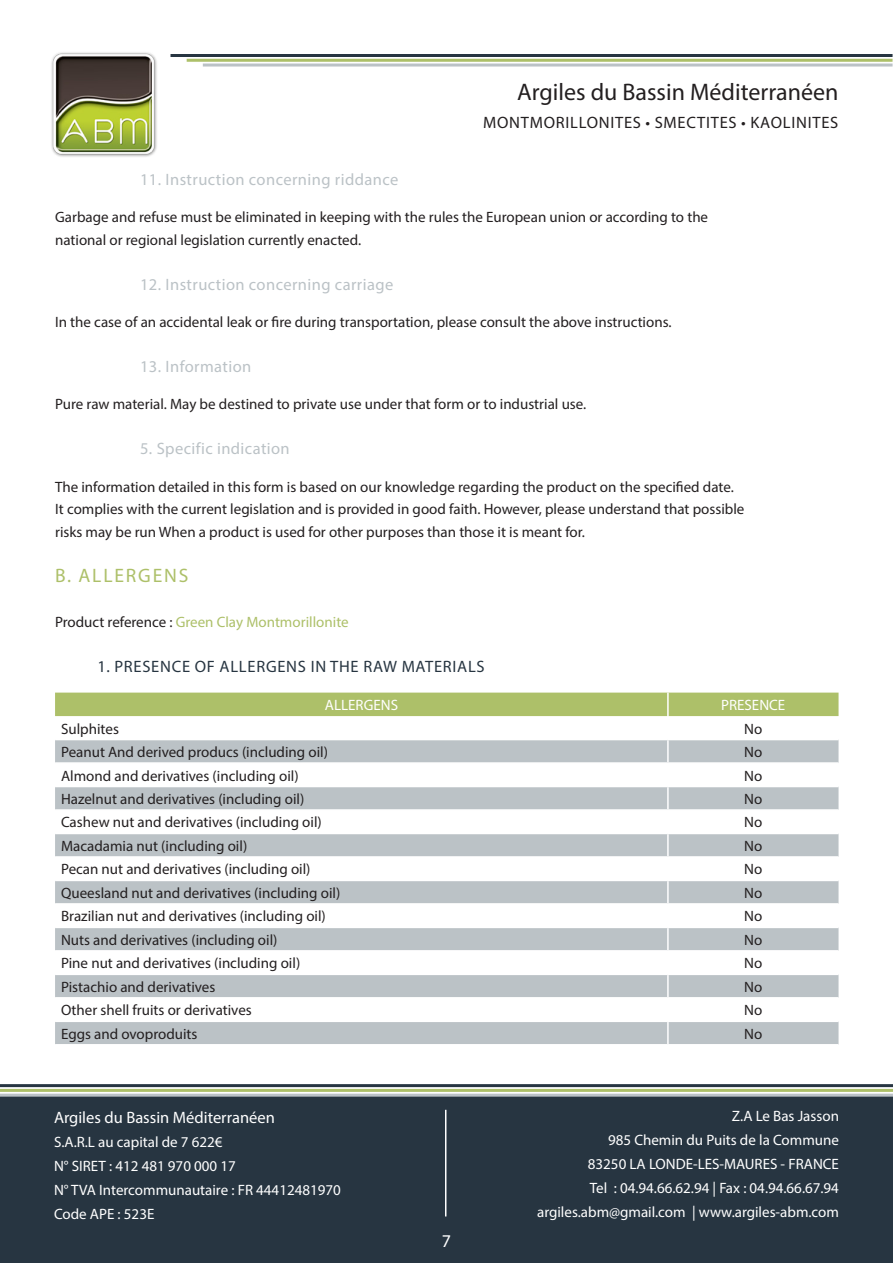
<style>
.page{position:relative;width:893px;height:1263px;background:#fff}
.page>*{position:absolute;margin:0;border:0;box-sizing:border-box;transform-origin:0 0}
.t1{font:24px "Myriad Pro";color:#231f20}
.t2{font:19.5px "Myriad Pro";letter-spacing:.095em;color:#adc069}
.t3{font:18px "Myriad Pro";color:#fff}
.t4{font:16.5px "Myriad Pro";letter-spacing:.025em;color:#bbc2c6}
.t5{font:16.5px "Myriad Pro";letter-spacing:.045em;color:#273541}
.t6{font:16.5px "Myriad Pro";letter-spacing:.045em;color:#231f20}
.t7{font:16.5px "Myriad Pro";color:#fff}
.t8{font:15px/22.5px "Myriad Pro";color:#231f20}
.t9{font:15px/24px "Myriad Pro";color:#fff}
.t10{font:15px "Myriad Pro";color:#adc069}
.s1{color:#231f20}
</style>
<div class="page">
<div style="left:0;top:1094px;width:893px;height:169px;background:#273541"></div>
<hr style="left:0;top:1084px;width:893px;height:3px;background:#273541">
<hr style="left:0;top:1089px;width:893px;height:3px;background:#adc069">
<hr style="left:0;top:1094px;width:893px;height:3px;background:#bbc2c6">
<img style="left:51px;top:52px;width:106px;height:105px">
<hr style="left:171px;top:54px;width:721px;height:3px;background:#273541">
<hr style="left:187px;top:59px;width:705px;height:3px;background:#adc069">
<hr style="left:203px;top:64px;width:689px;height:3px;background:#bbc2c6">
<hr style="left:445px;top:1110px;width:1px;height:106px;background:#fff">
<div style="left:55px;top:693px;width:783px;height:23px;background:#adc069"></div>
<svg style="left:55px;top:740px;width:783px;height:304px;fill:#bbc2c6"></svg>
<hr style="left:667px;top:693px;width:2px;height:23px;background:#fff">
<hr style="left:667px;top:740px;width:2px;height:22px;background:#fff">
<hr style="left:55px;top:762px;width:613px;height:2px;background:#fff">
<hr style="left:668px;top:762px;width:170px;height:2px;background:#fff">
<hr style="left:667px;top:764px;width:2px;height:22px;background:#fff">
<hr style="left:55px;top:786px;width:613px;height:1px;background:#fff">
<hr style="left:668px;top:786px;width:170px;height:1px;background:#fff">
<hr style="left:667px;top:787px;width:2px;height:22px;background:#fff">
<hr style="left:55px;top:809px;width:613px;height:2px;background:#fff">
<hr style="left:668px;top:809px;width:170px;height:2px;background:#fff">
<hr style="left:667px;top:811px;width:2px;height:22px;background:#fff">
<hr style="left:55px;top:833px;width:613px;height:1px;background:#fff">
<hr style="left:668px;top:833px;width:170px;height:1px;background:#fff">
<hr style="left:667px;top:834px;width:2px;height:22px;background:#fff">
<hr style="left:55px;top:856px;width:613px;height:2px;background:#fff">
<hr style="left:668px;top:856px;width:170px;height:2px;background:#fff">
<hr style="left:667px;top:858px;width:2px;height:22px;background:#fff">
<hr style="left:55px;top:880px;width:613px;height:1px;background:#fff">
<hr style="left:668px;top:880px;width:170px;height:1px;background:#fff">
<hr style="left:667px;top:881px;width:2px;height:22px;background:#fff">
<hr style="left:55px;top:903px;width:613px;height:2px;background:#fff">
<hr style="left:668px;top:903px;width:170px;height:2px;background:#fff">
<hr style="left:667px;top:905px;width:2px;height:22px;background:#fff">
<hr style="left:55px;top:927px;width:613px;height:1px;background:#fff">
<hr style="left:668px;top:927px;width:170px;height:1px;background:#fff">
<hr style="left:667px;top:928px;width:2px;height:22px;background:#fff">
<hr style="left:55px;top:950px;width:613px;height:2px;background:#fff">
<hr style="left:668px;top:950px;width:170px;height:2px;background:#fff">
<hr style="left:667px;top:952px;width:2px;height:21px;background:#fff">
<hr style="left:55px;top:973px;width:613px;height:2px;background:#fff">
<hr style="left:668px;top:973px;width:170px;height:2px;background:#fff">
<hr style="left:667px;top:975px;width:2px;height:22px;background:#fff">
<hr style="left:55px;top:997px;width:613px;height:1px;background:#fff">
<hr style="left:668px;top:997px;width:170px;height:1px;background:#fff">
<hr style="left:667px;top:998px;width:2px;height:22px;background:#fff">
<hr style="left:55px;top:1020px;width:613px;height:2px;background:#fff">
<hr style="left:668px;top:1020px;width:170px;height:2px;background:#fff">
<hr style="left:667px;top:1022px;width:2px;height:22px;background:#fff">
<h1 class="t1" style="left:517px;top:77px;width:323px">Argiles du Bassin Méditerranéen</h1>
<p class="t6" style="left:483px;top:113px;width:357px">MONTMORILLONITES • SMECTITES • KAOLINITES</p>
<p class="t4" style="left:140px;top:169px;width:260px">11. Instruction concerning riddance</p>
<p class="t8" style="left:55px;top:206px;width:655px">Garbage and refuse must be eliminated in keeping with the rules the European union or according to the national or regional legislation currently enacted.</p>
<p class="t4" style="left:140px;top:274px;width:255px">12. Instruction concerning carriage</p>
<p class="t8" style="left:55px;top:311px;width:618px">In the case of an accidental leak or fire during transportation, please consult the above instructions.</p>
<p class="t4" style="left:140px;top:356px;width:113px">13. Information</p>
<p class="t8" style="left:55px;top:392px;width:533px">Pure raw material. May be destined to private use under that form or to industrial use.</p>
<p class="t4" style="left:140px;top:438px;width:151px">5. Specific indication</p>
<p class="t8" style="left:55px;top:475px;width:691px">The information detailed in this form is based on our knowledge regarding the product on the specified date.<br>It complies with the current legislation and is provided in good faith. However, please understand that possible risks may be run When a product is used for other purposes than those it is meant for.</p>
<p class="t2" style="left:55px;top:563px;width:135px">B. ALLERGENS</p>
<p class="t10" style="left:55px;top:612px;width:295px"><span class="s1">Product reference :</span> Green Clay Montmorillonite</p>
<p class="t5" style="left:98px;top:656px;width:389px">1. PRESENCE OF ALLERGENS IN THE RAW MATERIALS</p>
<p class="t9" style="left:325px;top:693px;width:75px">ALLERGENS</p>
<p class="t9" style="left:721px;top:693px;width:66px">PRESENCE</p>
<p class="t8" style="left:61px;top:717px;width:59px">Sulphites</p>
<p class="t8" style="left:744px;top:717px;width:20px">No</p>
<p class="t8" style="left:61px;top:740px;width:268px">Peanut And derived producs (including oil)</p>
<p class="t8" style="left:744px;top:740px;width:20px">No</p>
<p class="t8" style="left:61px;top:764px;width:239px">Almond and derivatives (including oil)</p>
<p class="t8" style="left:744px;top:764px;width:20px">No</p>
<p class="t8" style="left:61px;top:787px;width:245px">Hazelnut and derivatives (including oil)</p>
<p class="t8" style="left:744px;top:787px;width:20px">No</p>
<p class="t8" style="left:61px;top:811px;width:262px">Cashew nut and derivatives (including oil)</p>
<p class="t8" style="left:744px;top:811px;width:20px">No</p>
<p class="t8" style="left:61px;top:834px;width:188px">Macadamia nut (including oil)</p>
<p class="t8" style="left:744px;top:834px;width:20px">No</p>
<p class="t8" style="left:61px;top:858px;width:251px">Pecan nut and derivatives (including oil)</p>
<p class="t8" style="left:744px;top:858px;width:20px">No</p>
<p class="t8" style="left:61px;top:881px;width:281px">Queesland nut and derivatives (including oil)</p>
<p class="t8" style="left:744px;top:881px;width:20px">No</p>
<p class="t8" style="left:61px;top:905px;width:266px">Brazilian nut and derivatives (including oil)</p>
<p class="t8" style="left:744px;top:905px;width:20px">No</p>
<p class="t8" style="left:61px;top:928px;width:218px">Nuts and derivatives (including oil)</p>
<p class="t8" style="left:744px;top:928px;width:20px">No</p>
<p class="t8" style="left:61px;top:952px;width:241px">Pine nut and derivatives (including oil)</p>
<p class="t8" style="left:744px;top:952px;width:20px">No</p>
<p class="t8" style="left:61px;top:975px;width:156px">Pistachio and derivatives</p>
<p class="t8" style="left:744px;top:975px;width:20px">No</p>
<p class="t8" style="left:61px;top:999px;width:192px">Other shell fruits or derivatives</p>
<p class="t8" style="left:744px;top:999px;width:20px">No</p>
<p class="t8" style="left:61px;top:1022px;width:138px">Eggs and ovoproduits</p>
<p class="t8" style="left:744px;top:1022px;width:20px">No</p>
<p class="t7" style="left:54px;top:1107px;width:222px">Argiles du Bassin Méditerranéen</p>
<p class="t9" style="left:54px;top:1130px;width:288px">S.A.R.L au capital de 7 622€<br>N° SIRET : 412 481 970 000 17<br>N° TVA Intercommunautaire : FR 44412481970<br>Code APE : 523E</p>
<p class="t3" style="left:442px;top:1230px;width:11px">7</p>
<p class="t9" style="left:537px;top:1104px;width:303px;text-align:right">Z.A Le Bas Jasson<br>985 Chemin du Puits de la Commune<br>83250 LA LONDE-LES-MAURES - FRANCE<br>Tel : 04.94.66.62.94 | Fax : 04.94.66.67.94 argiles.abm@gmail.com | www.argiles-abm.com</p>
</div>
